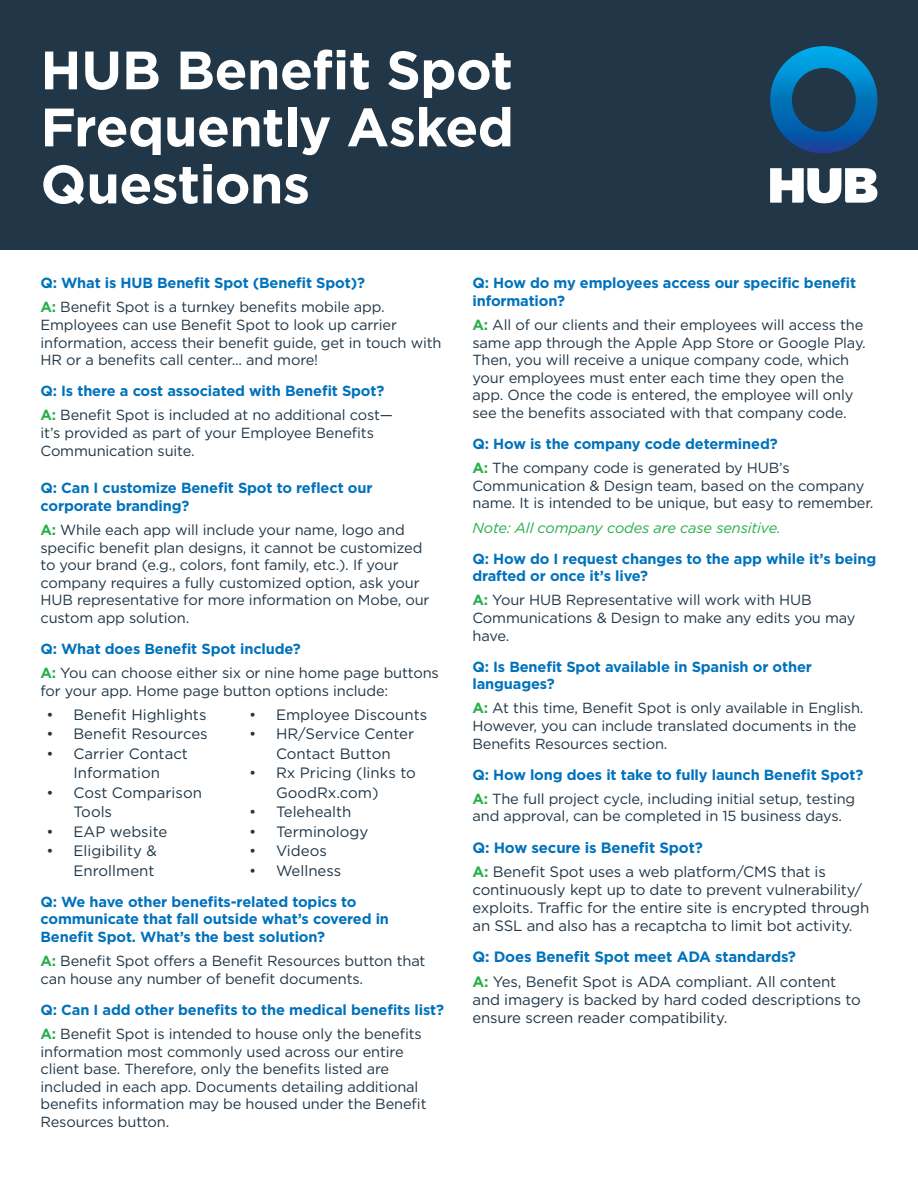
<style>
.page{position:relative;width:918px;height:1188px;background:#fff}
.page>*{position:absolute;margin:0;border:0;box-sizing:border-box;transform-origin:0 0}
.t1{font:700 54px/57px "Gotham";letter-spacing:-.015em;color:#fff;text-align:justify}
.t2{font:15px/19.5px "Gotham";letter-spacing:-.01em;color:#213646}
.t3{font:14.7px/17.5px "Gotham";letter-spacing:-.01em;color:#213646}
.t4{font:700 14.7px/17.5px "Gotham";letter-spacing:-.01em;color:#0072bc}
.t5{font:italic 14.7px "Gotham";letter-spacing:-.01em;color:#25af4a}
.s1{font-weight:700;color:#0072bc}
.s2{font-weight:700;color:#25af4a}
.s3{color:#25af4a}
.s4{font-weight:400;color:#213646}
</style>
<div class="page">
<div style="left:0;top:0;width:918px;height:249px;background:#213646"></div>
<svg style="left:770px;top:168px;width:107px;height:35px"></svg>
<svg style="left:770px;top:46px;width:108px;height:108px"></svg>
<h1 class="t1" style="left:40px;top:41px;width:475px">HUB Benefit Spot Frequently Asked Questions</h1>
<p class="t3" style="left:40px;top:271px;width:346px;line-height:24.3px"><span class="s1">Q: What is HUB Benefit Spot (Benefit Spot)?<br></span><span class="s2">A:</span> Benefit Spot is a turnkey benefits mobile app.</p>
<p class="t3" style="left:40px;top:316px;width:403px">Employees can use Benefit Spot to look up carrier information, access their benefit guide, get in touch with<br>HR or a benefits call center... and more!</p>
<p class="t4" style="left:40px;top:379px;width:354px;line-height:24.3px">Q: Is there a cost associated with Benefit Spot?<br><span class="s3">A:</span> <span class="s4">Benefit Spot is included at no additional cost—</span></p>
<p class="t3" style="left:40px;top:424px;width:335px">it’s provided as part of your Employee Benefits<br>Communication suite.</p>
<p class="t4" style="left:40px;top:479px;width:333px">Q: Can I customize Benefit Spot to reflect our corporate branding?</p>
<p class="t3" style="left:40px;top:521px;width:391px"><span class="s2">A:</span> While each app will include your name, logo and specific benefit plan designs, it cannot be customized to your brand (e.g., colors, font family, etc.). If your company requires a fully customized option, ask your HUB representative for more information on Mobe, our custom app solution.</p>
<p class="t3" style="left:40px;top:636px;width:400px;line-height:24.3px"><span class="s1">Q: What does Benefit Spot include?<br></span><span class="s2">A:</span> You can choose either six or nine home page buttons</p>
<p class="t3" style="left:40px;top:682px;width:349px">for your app. Home page button options include:</p>
<p class="t2" style="left:46px;top:705px;width:162px">• Benefit Highlights</p>
<p class="t2" style="left:46px;top:724px;width:163px">• Benefit Resources</p>
<p class="t2" style="left:46px;top:744px;width:143px;text-align:center">• Carrier Contact<br>Information</p>
<p class="t2" style="left:74px;top:783px;width:130px;text-indent:-27px">• Cost Comparison<br>Tools</p>
<p class="t2" style="left:46px;top:822px;width:122px">• EAP website</p>
<p class="t2" style="left:46px;top:841px;width:112px;text-align:right">• Eligibility &amp;<br>Enrollment</p>
<p class="t2" style="left:249px;top:705px;width:180px">• Employee Discounts</p>
<p class="t2" style="left:249px;top:724px;width:167px;text-align:center">• HR/Service Center<br>Contact Button</p>
<p class="t2" style="left:276px;top:763px;width:141px;text-indent:-27px">• Rx Pricing (links to<br>GoodRx.com)</p>
<p class="t2" style="left:249px;top:802px;width:104px">• Telehealth</p>
<p class="t2" style="left:249px;top:822px;width:121px">• Terminology</p>
<p class="t2" style="left:249px;top:841px;width:79px">• Videos</p>
<p class="t2" style="left:249px;top:861px;width:94px">• Wellness</p>
<p class="t4" style="left:40px;top:893px;width:350px">Q: We have other benefits-related topics to communicate that fall outside what’s covered in<br>Benefit Spot. What’s the best solution?</p>
<p class="t3" style="left:40px;top:952px;width:387px"><span class="s2">A:</span> Benefit Spot offers a Benefit Resources button that can house any number of benefit documents.</p>
<p class="t4" style="left:40px;top:997px;width:405px;line-height:24.3px">Q: Can I add other benefits to the medical benefits list?<br><span class="s3">A:</span> <span class="s4">Benefit Spot is intended to house only the benefits</span></p>
<p class="t3" style="left:40px;top:1043px;width:388px">information most commonly used across our entire client base. Therefore, only the benefits listed are included in each app. Documents detailing additional benefits information may be housed under the Benefit Resources button.</p>
<p class="t4" style="left:472px;top:274px;width:385px">Q: How do my employees access our specific benefit information?</p>
<p class="t3" style="left:472px;top:316px;width:395px"><span class="s2">A:</span> All of our clients and their employees will access the same app through the Apple App Store or Google Play.<br>Then, you will receive a unique company code, which your employees must enter each time they open the app. Once the code is entered, the employee will only see the benefits associated with that company code.</p>
<p class="t4" style="left:472px;top:431px;width:319px;line-height:24.3px">Q: How is the company code determined?<br><span class="s3">A:</span> <span class="s4">The company code is generated by HUB’s</span></p>
<p class="t3" style="left:472px;top:476px;width:402px">Communication &amp; Design team, based on the company name. It is intended to be unique, but easy to remember.</p>
<p class="t5" style="left:472px;top:518px;width:310px">Note: All company codes are case sensitive.</p>
<p class="t4" style="left:472px;top:550px;width:405px">Q: How do I request changes to the app while it’s being drafted or once it’s live?</p>
<p class="t3" style="left:472px;top:591px;width:385px"><span class="s2">A:</span> Your HUB Representative will work with HUB<br>Communications &amp; Design to make any edits you may have.</p>
<p class="t4" style="left:472px;top:658px;width:341px">Q: Is Benefit Spot available in Spanish or other languages?</p>
<p class="t3" style="left:472px;top:699px;width:392px"><span class="s2">A:</span> At this time, Benefit Spot is only available in English.<br>However, you can include translated documents in the<br>Benefits Resources section.</p>
<p class="t3" style="left:472px;top:762px;width:392px;line-height:24.3px"><span class="s1">Q: How long does it take to fully launch Benefit Spot?<br></span><span class="s2">A:</span> The full project cycle, including initial setup, testing</p>
<p class="t3" style="left:472px;top:807px;width:371px">and approval, can be completed in 15 business days.</p>
<p class="t2" style="left:472px;top:835px;width:355px;line-height:24.6px"><span class="s1">Q: How secure is Benefit Spot?<br></span><span class="s2">A:</span> Benefit Spot uses a web platform/CMS that is</p>
<p class="t2" style="left:472px;top:881px;width:398px;line-height:17.9px">continuously kept up to date to prevent vulnerability/ exploits. Traffic for the entire site is encrypted through an SSL and also has a recaptcha to limit bot activity.</p>
<p class="t2" style="left:472px;top:944px;width:365px;line-height:24.6px"><span class="s1">Q: Does Benefit Spot meet ADA standards?<br></span><span class="s2">A:</span> Yes, Benefit Spot is ADA compliant. All content</p>
<p class="t2" style="left:472px;top:990px;width:390px;line-height:17.9px">and imagery is backed by hard coded descriptions to ensure screen reader compatibility.</p>
</div>
